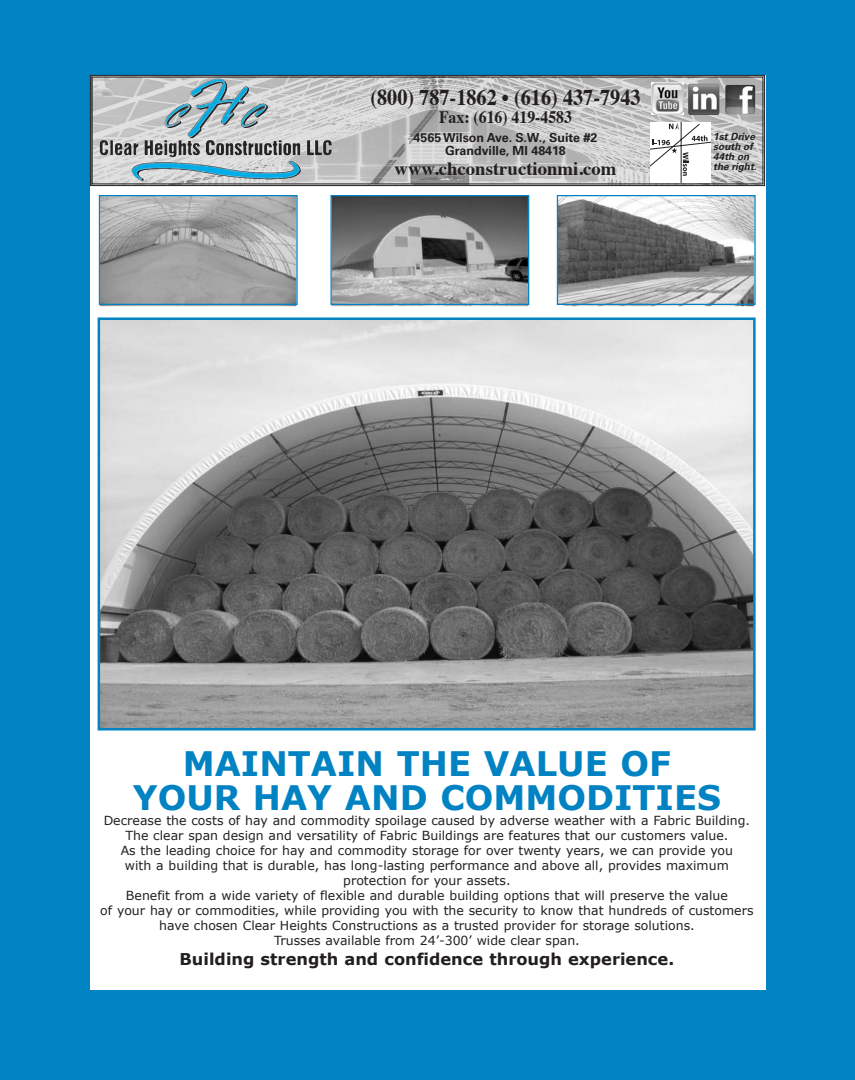
<style>
.page{position:relative;width:855px;height:1080px;background:#0082c3}
.page>*{position:absolute;margin:0;border:0;box-sizing:border-box;transform-origin:0 0}
.t1{font:700 33.75px/33.8px "Verdana";color:#0082c3;text-align:center}
.t2{font:700 22.5px "Times";color:#231f20;scale:.9 1}
.t3{font:700 18.75px "Times";color:#231f20}
.t4{font:700 17.5px "Times";color:#231f20;scale:.9 1}
.t5{font:700 16.25px "Verdana";color:#231f20}
.t6{font:12.5px/15px "Verdana";color:#231f20;text-align:center}
.t7{font:700 12.5px/13.8px "Univers";color:#231f20;text-align:center}
.t8{font:italic 700 10px/10px "Univers";color:#231f20}
</style>
<div class="page">
<div style="left:90px;top:75px;width:675px;height:915px;background:#fff"></div>
<svg style="left:90px;top:75px;width:675px;height:111px;background:#b7babb"></svg>
<img style="left:652px;top:82px;width:32px;height:32px">
<img style="left:688px;top:84px;width:31px;height:31px">
<svg style="left:650px;top:122px;width:61px;height:60px"></svg>
<img style="left:725px;top:85px;width:30px;height:29px">
<img style="left:190px;top:79px;width:32px;height:50px">
<img style="left:101px;top:321px;width:652px;height:406px">
<div style="left:98px;top:318px;width:658px;height:412px;border:2px solid #0082c3"></div>
<img style="left:99px;top:196px;width:656px;height:111px">
<div style="left:99px;top:195px;width:199px;height:110px;border:1px solid #0082c3"></div>
<div style="left:330px;top:195px;width:199px;height:110px;border:1px solid #0082c3"></div>
<div style="left:557px;top:195px;width:199px;height:110px;border:1px solid #0082c3"></div>
<h2 class="t2" style="left:370px;top:76px;width:302px">(800) 787-1862 • (616) 437-7943</h2>
<h3 class="t4" style="left:439px;top:100px;width:149px">Fax: (616) 419-4583</h3>
<p class="t7" style="left:414px;top:131px;width:185px">4565 Wilson Ave. S.W., Suite #2<br>Grandville, MI 48418</p>
<h3 class="t3" style="left:395px;top:151px;width:223px">www.chconstructionmi.com</h3>
<p class="t8" style="left:713px;top:132px;width:45px">1st Drive south of<br>44th on the right.</p>
<h1 class="t1" style="left:133px;top:747px;width:590px">MAINTAIN THE VALUE OF<br>YOUR HAY AND COMMODITIES</h1>
<p class="t6" style="left:100px;top:813px;width:655px">Decrease the costs of hay and commodity spoilage caused by adverse weather with a Fabric Building.<br>The clear span design and versatility of Fabric Buildings are features that our customers value.<br>As the leading choice for hay and commodity storage for over twenty years, we can provide you<br>with a building that is durable, has long-lasting performance and above all, provides maximum protection for your assets.<br>Benefit from a wide variety of flexible and durable building options that will preserve the value<br>of your hay or commodities, while providing you with the security to know that hundreds of customers have chosen Clear Heights Constructions as a trusted provider for storage solutions.<br>Trusses available from 24’-300’ wide clear span.</p>
<h3 class="t5" style="left:180px;top:948px;width:496px">Building strength and confidence through experience.</h3>
</div>
